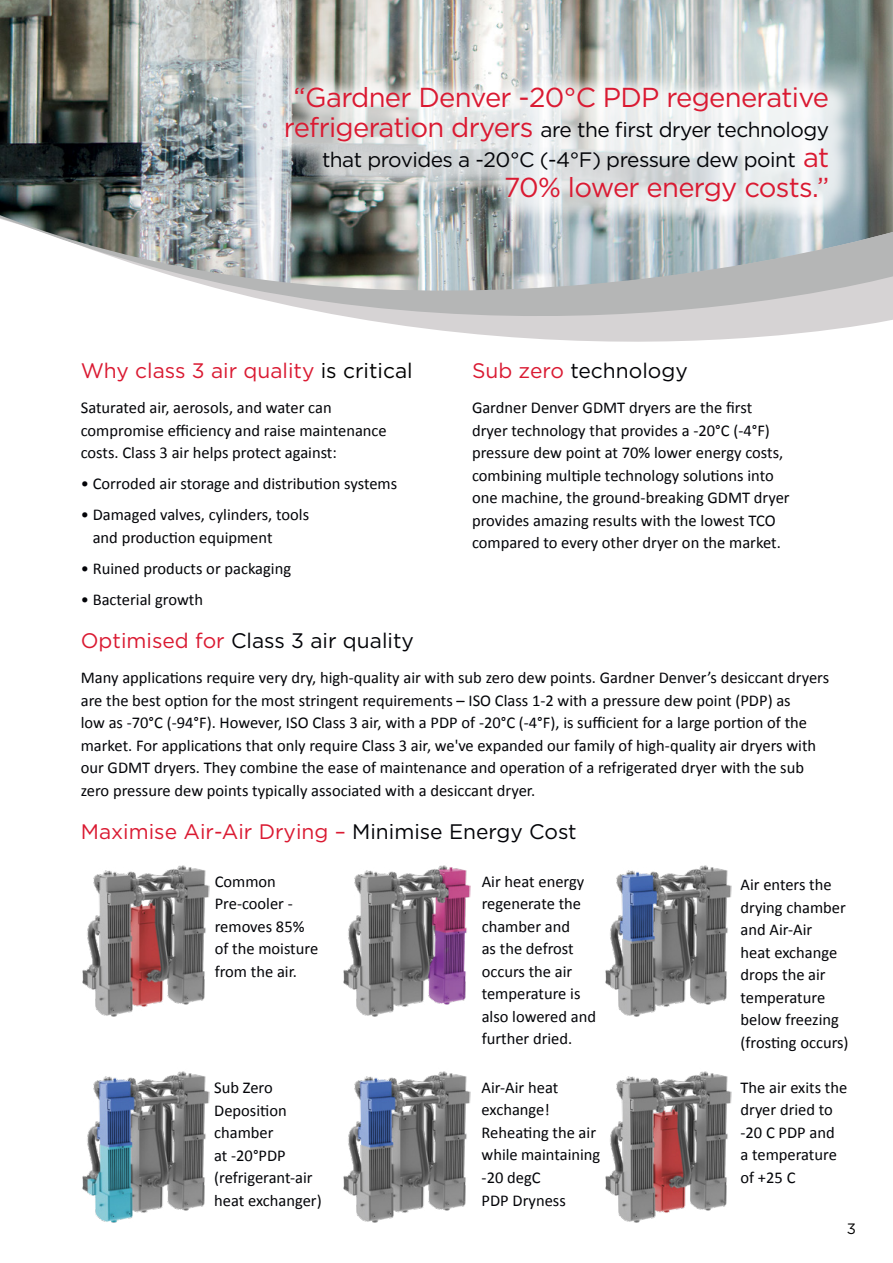
<style>
.page{position:relative;width:893px;height:1263px;background:#fff}
.page>*{position:absolute;margin:0;border:0;box-sizing:border-box;transform-origin:0 0}
.t1{font:27.45px "Gotham";letter-spacing:-.025em;color:#da1a32}
.t2{font:21px "Gotham";color:#da1a32}
.t3{font:21px "Gotham";color:#030408}
.t4{font:20.85px/30px "Gotham";letter-spacing:-.025em;color:#030408;text-align:right}
.t5{font:16.5px/22.5px "Calibri";color:#030408}
.t6{font:15px "Gotham";color:#000}
.s1{font-size:27.45px;color:#da1a32}
.s2{color:#000}
.s3{color:#da1a32}
.s4{color:#030408}
</style>
<div class="page">
<img style="left:0;top:0;width:893px;height:52px">
<img style="left:0;top:52px;width:893px;height:290px">
<div style="left:269px;top:71px;width:587px;height:158px;background:#fff;opacity:.75"></div>
<img style="left:82px;top:1071px;width:127px;height:152px">
<img style="left:605px;top:865px;width:127px;height:152px">
<img style="left:343px;top:865px;width:127px;height:152px">
<img style="left:343px;top:1071px;width:127px;height:152px">
<img style="left:605px;top:1071px;width:127px;height:152px">
<img style="left:82px;top:865px;width:127px;height:152px">
<h1 class="t1" style="left:294px;top:80px;width:537px">“Gardner Denver -20°C PDP regenerative</h1>
<p class="t4" style="left:284px;top:114px;width:547px"><span class="s1">refrigeration dryers</span> are the first dryer technology that provides a -20°C (-4°F) pressure dew point <span class="s1">at</span></p>
<h1 class="t1" style="left:504px;top:170px;width:327px">70% lower energy costs.”</h1>
<p class="t2" style="left:81px;top:357px;width:333px">Why class 3 air quality <span class="s2">is critical</span></p>
<p class="t5" style="left:81px;top:396px;width:307px">Saturated air, aerosols, and water can compromise efficiency and raise maintenance costs. Class 3 air helps protect against:</p>
<p class="t5" style="left:81px;top:472px;width:318px">• Corroded air storage and distribution systems</p>
<p class="t5" style="left:93px;top:503px;width:218px;text-indent:-12px">• Damaged valves, cylinders, tools and production equipment</p>
<p class="t5" style="left:81px;top:556px;width:212px">• Ruined products or packaging</p>
<p class="t5" style="left:81px;top:588px;width:124px">• Bacterial growth</p>
<p class="t3" style="left:472px;top:357px;width:217px"><span class="s3">Sub zero</span> technology</p>
<p class="t5" style="left:472px;top:396px;width:319px">Gardner Denver GDMT dryers are the first dryer technology that provides a -20°C (-4°F) pressure dew point at 70% lower energy costs, combining multiple technology solutions into one machine, the ground-breaking GDMT dryer provides amazing results with the lowest TCO compared to every other dryer on the market.</p>
<p class="t3" style="left:81px;top:627px;width:335px"><span class="s3">Optimised for</span> Class 3 air quality</p>
<p class="t5" style="left:81px;top:666px;width:750px">Many applications require very dry, high-quality air with sub zero dew points. Gardner Denver’s desiccant dryers are the best option for the most stringent requirements – ISO Class 1-2 with a pressure dew point (PDP) as<br>low as -70°C (-94°F). However, ISO Class 3 air, with a PDP of -20°C (-4°F), is sufficient for a large portion of the market. For applications that only require Class 3 air, we've expanded our family of high-quality air dryers with our GDMT dryers. They combine the ease of maintenance and operation of a refrigerated dryer with the sub zero pressure dew points typically associated with a desiccant dryer.</p>
<p class="t2" style="left:81px;top:818px;width:497px">Maximise Air-Air Drying – <span class="s4">Minimise Energy Cost</span></p>
<p class="t5" style="left:215px;top:870px;width:105px">Common<br>Pre-cooler - removes 85% of the moisture from the air.</p>
<p class="t5" style="left:214px;top:1076px;width:109px">Sub Zero<br>Deposition chamber<br>at -20°PDP (refrigerant-air heat exchanger)</p>
<p class="t5" style="left:482px;top:869px;width:116px">Air heat energy regenerate the chamber and<br>as the defrost occurs the air temperature is also lowered and further dried.</p>
<p class="t5" style="left:482px;top:1076px;width:120px">Air-Air heat exchange!<br>Reheating the air while maintaining -20 degC<br>PDP Dryness</p>
<p class="t5" style="left:740px;top:873px;width:110px">Air enters the drying chamber and Air-Air<br>heat exchange drops the air temperature below freezing (frosting occurs)</p>
<p class="t5" style="left:740px;top:1076px;width:108px">The air exits the dryer dried to -20 C PDP and<br>a temperature of +25 C</p>
<p class="t6" style="left:847px;top:1219px;width:11px">3</p>
</div>
